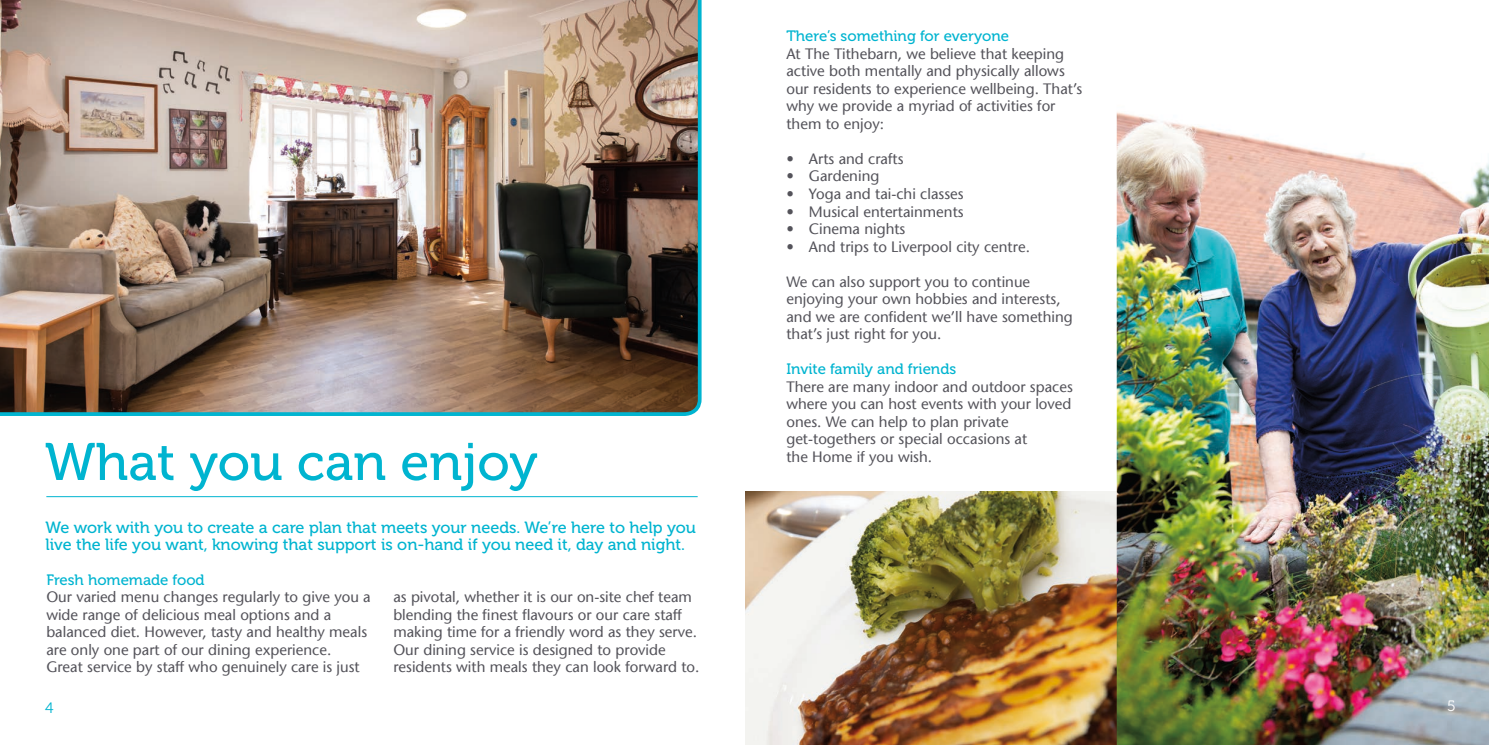
<style>
.page{position:relative;width:1489px;height:745px;background:#fff}
.page>*{position:absolute;margin:0;border:0;box-sizing:border-box;transform-origin:0 0}
.t1{font:52.5px "Museo 500";color:#00b4d0}
.t2{font:16.25px/17.5px "Museo 500";color:#00b4d0}
.t3{font:15px/17.5px "Stone Sans";color:#54535a}
.t4{font:15px "Museo 500";color:#00b4d0}
.t5{font:15px "Museo 300";color:#00b4d0}
.t6{font:15px "Museo 300";color:#fff}
</style>
<div class="page">
<img style="left:745px;top:491px;width:371px;height:253px">
<img style="left:1116px;top:112px;width:372px;height:632px">
<hr style="left:46px;top:496px;width:651px;height:1px;background:#00b4d0">
<img style="left:0;top:0;width:701px;height:415px">
<p class="t1" style="left:45px;top:433px;width:494px">What you can enjoy</p>
<p class="t2" style="left:46px;top:518px;width:652px">We work with you to create a care plan that meets your needs. We’re here to help you live the life you want, knowing that support is on-hand if you need it, day and night.</p>
<p class="t4" style="left:46px;top:571px;width:160px">Fresh homemade food</p>
<p class="t3" style="left:46px;top:588px;width:326px">Our varied menu changes regularly to give you a wide range of delicious meal options and a</p>
<p class="t3" style="left:46px;top:623px;width:322px">balanced diet. However, tasty and healthy meals are only one part of our dining experience.</p>
<p class="t3" style="left:46px;top:658px;width:315px">Great service by staff who genuinely care is just</p>
<p class="t5" style="left:45px;top:699px;width:10px">4</p>
<p class="t3" style="left:393px;top:588px;width:305px">as pivotal, whether it is our on-site chef team blending the finest flavours or our care staff making time for a friendly word as they serve.<br>Our dining service is designed to provide</p>
<p class="t3" style="left:393px;top:658px;width:308px">residents with meals they can look forward to.</p>
<p class="t4" style="left:786px;top:28px;width:224px">There’s something for everyone</p>
<p class="t3" style="left:786px;top:45px;width:297px">At The Tithebarn, we believe that keeping active both mentally and physically allows our residents to experience wellbeing. That’s why we provide a myriad of activities for them to enjoy:</p>
<p class="t3" style="left:786px;top:150px;width:119px">• Arts and crafts</p>
<p class="t3" style="left:786px;top:167px;width:94px">• Gardening</p>
<p class="t3" style="left:786px;top:185px;width:179px">• Yoga and tai-chi classes</p>
<p class="t3" style="left:786px;top:202px;width:179px">• Musical entertainments</p>
<p class="t3" style="left:786px;top:220px;width:120px">• Cinema nights</p>
<p class="t3" style="left:786px;top:237px;width:245px">• And trips to Liverpool city centre.</p>
<p class="t3" style="left:786px;top:272px;width:245px">We can also support you to continue</p>
<p class="t3" style="left:786px;top:290px;width:276px">enjoying your own hobbies and interests,</p>
<p class="t3" style="left:786px;top:307px;width:288px">and we are confident we’ll have something that’s just right for you.</p>
<p class="t4" style="left:786px;top:360px;width:171px">Invite family and friends</p>
<p class="t3" style="left:786px;top:377px;width:288px;text-align:justify">There are many indoor and outdoor spaces where you can host events with your loved ones. We can help to plan private</p>
<p class="t3" style="left:786px;top:430px;width:242px">get-togethers or special occasions at</p>
<p class="t3" style="left:786px;top:447px;width:147px">the Home if you wish.</p>
<p class="t6" style="left:1446px;top:697px;width:10px">5</p>
</div>
